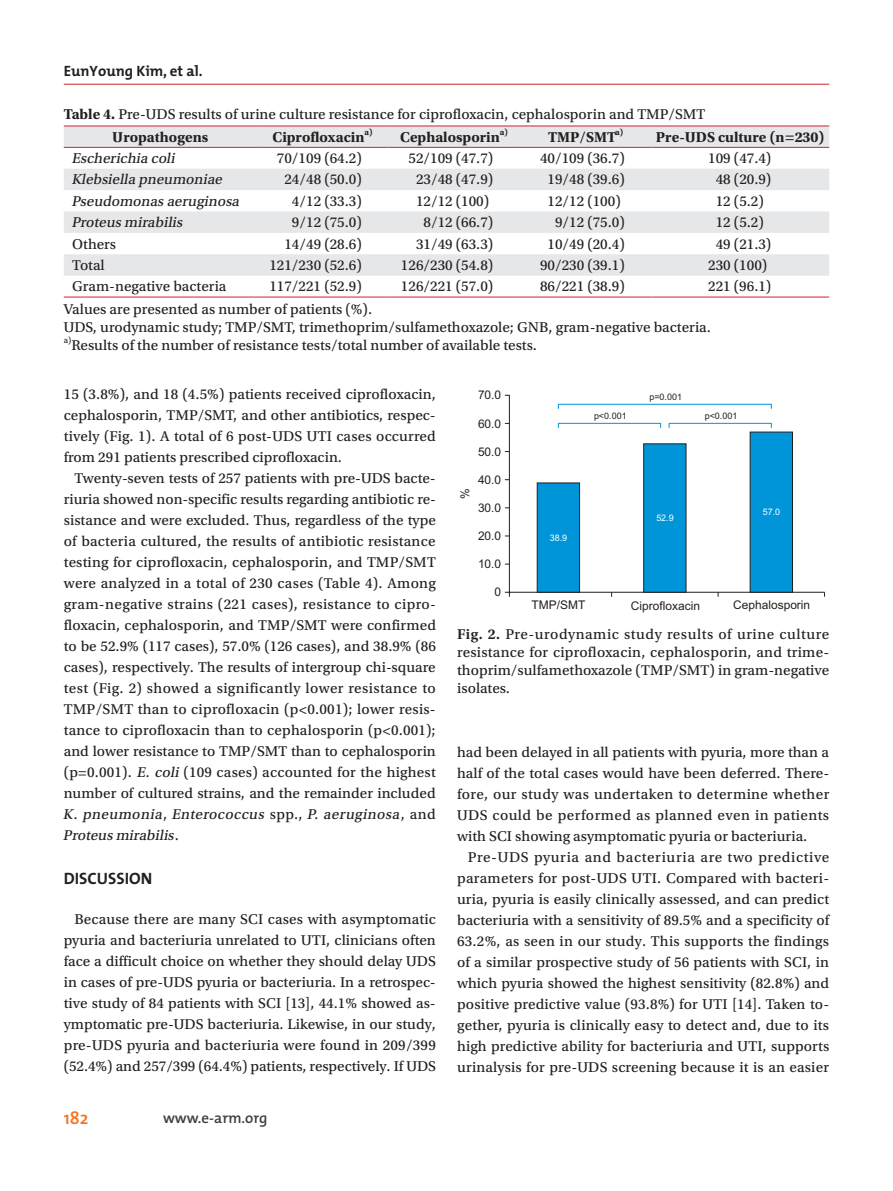
<style>
.page{position:relative;width:893px;height:1191px;background:#fff}
.page>*{position:absolute;margin:0;border:0;box-sizing:border-box;transform-origin:0 0}
.t1{font:600 18px "The Mix";color:#f47321}
.t2{font:700 16.5px "The Mix";color:#231f20}
.t3{font:15px/21px "Utopia Std Capt";color:#231f20;text-align:justify}
.t4{font:italic 15px "Utopia Std Capt";color:#231f20}
.t5{font:700 15px "Utopia Std";color:#231f20}
.t6{font:700 15px "The Mix";color:#231f20}
.t7{font:600 15px "The Mix";color:#3e3e3f}
.t8{font:12px "Arial";color:#231f20}
.t9{font:9px "Arial";color:#231f20}
.t10{font:9px "Arial";color:#fff}
.t11{font:700 8.7px "Utopia Std";color:#231f20}
.t12{font:8.7px "Utopia Std Capt";color:#231f20}
.s1{font-family:"Utopia Std";font-weight:700}
.s2{font-style:italic}
.s3{font-family:"Utopia Std";font-weight:600}
</style>
<div class="page">
<hr style="left:64px;top:84px;width:765px;height:1px;background:#d1232a">
<svg style="left:64px;top:127px;width:765px;height:149px;fill:#e6e7e9"></svg>
<hr style="left:64px;top:126px;width:193px;height:1px;background:#d1232a">
<hr style="left:257px;top:126px;width:131px;height:1px;background:#d1232a">
<hr style="left:388px;top:126px;width:132px;height:1px;background:#d1232a">
<hr style="left:520px;top:126px;width:131px;height:1px;background:#d1232a">
<hr style="left:651px;top:126px;width:178px;height:1px;background:#d1232a">
<hr style="left:64px;top:147px;width:193px;height:1px;background:#d1232a">
<hr style="left:257px;top:147px;width:131px;height:1px;background:#d1232a">
<hr style="left:388px;top:147px;width:132px;height:1px;background:#d1232a">
<hr style="left:520px;top:147px;width:131px;height:1px;background:#d1232a">
<hr style="left:651px;top:147px;width:178px;height:1px;background:#d1232a">
<hr style="left:64px;top:297px;width:193px;height:1px;background:#d1232a">
<hr style="left:257px;top:297px;width:131px;height:1px;background:#d1232a">
<hr style="left:388px;top:297px;width:132px;height:1px;background:#d1232a">
<hr style="left:520px;top:297px;width:131px;height:1px;background:#d1232a">
<hr style="left:651px;top:297px;width:178px;height:1px;background:#d1232a">
<svg style="left:504px;top:394px;width:321px;height:199px"></svg>
<div style="left:537px;top:482px;width:43px;height:110px;background:#0095d9;border:1px solid #231f20"></div>
<div style="left:643px;top:443px;width:43px;height:149px;background:#0095d9;border:1px solid #231f20"></div>
<div style="left:750px;top:431px;width:43px;height:161px;background:#0095d9;border:1px solid #231f20"></div>
<hr style="left:558px;top:423px;width:103px;height:1px;background:#0095d9">
<hr style="left:669px;top:423px;width:102px;height:1px;background:#0095d9">
<hr style="left:558px;top:404px;width:213px;height:1px;background:#0095d9">
<p class="t6" style="left:64px;top:59px;width:140px">EunYoung Kim, et al.</p>
<p class="t3" style="left:64px;top:104px;width:643px"><span class="s1">Table 4.</span> Pre-UDS results of urine culture resistance for ciprofloxacin, cephalosporin and TMP/SMT</p>
<p class="t5" style="left:112px;top:128px;width:98px">Uropathogens</p>
<p class="t5" style="left:272px;top:128px;width:94px">Ciprofloxacin</p>
<p class="t11" style="left:365px;top:127px;width:10px">a)</p>
<p class="t5" style="left:400px;top:128px;width:101px">Cephalosporin</p>
<p class="t11" style="left:500px;top:127px;width:10px">a)</p>
<p class="t5" style="left:548px;top:128px;width:70px">TMP/SMT</p>
<p class="t11" style="left:615px;top:127px;width:10px">a)</p>
<p class="t5" style="left:656px;top:128px;width:170px">Pre-UDS culture (n=230)</p>
<p class="t4" style="left:71px;top:150px;width:108px">Escherichia coli</p>
<p class="t3" style="left:277px;top:148px;width:86px">70/109 (64.2)</p>
<p class="t3" style="left:408px;top:148px;width:86px">52/109 (47.7)</p>
<p class="t3" style="left:540px;top:148px;width:86px">40/109 (36.7)</p>
<p class="t3" style="left:708px;top:148px;width:65px">109 (47.4)</p>
<p class="t4" style="left:71px;top:171px;width:155px">Klebsiella pneumoniae</p>
<p class="t3" style="left:284px;top:169px;width:79px">24/48 (50.0)</p>
<p class="t3" style="left:416px;top:169px;width:79px">23/48 (47.9)</p>
<p class="t3" style="left:548px;top:169px;width:79px">19/48 (39.6)</p>
<p class="t3" style="left:716px;top:169px;width:57px">48 (20.9)</p>
<p class="t4" style="left:71px;top:193px;width:172px">Pseudomonas aeruginosa</p>
<p class="t3" style="left:292px;top:191px;width:71px">4/12 (33.3)</p>
<p class="t3" style="left:416px;top:191px;width:75px">12/12 (100)</p>
<p class="t3" style="left:548px;top:191px;width:75px">12/12 (100)</p>
<p class="t3" style="left:716px;top:191px;width:50px">12 (5.2)</p>
<p class="t4" style="left:71px;top:214px;width:115px">Proteus mirabilis</p>
<p class="t3" style="left:292px;top:212px;width:71px">9/12 (75.0)</p>
<p class="t3" style="left:423px;top:212px;width:71px">8/12 (66.7)</p>
<p class="t3" style="left:555px;top:212px;width:71px">9/12 (75.0)</p>
<p class="t3" style="left:716px;top:212px;width:50px">12 (5.2)</p>
<p class="t3" style="left:72px;top:233px;width:45px">Others</p>
<p class="t3" style="left:284px;top:233px;width:79px">14/49 (28.6)</p>
<p class="t3" style="left:416px;top:233px;width:79px">31/49 (63.3)</p>
<p class="t3" style="left:548px;top:233px;width:79px">10/49 (20.4)</p>
<p class="t3" style="left:716px;top:233px;width:57px">49 (21.3)</p>
<p class="t3" style="left:72px;top:255px;width:34px">Total</p>
<p class="t3" style="left:269px;top:255px;width:94px">121/230 (52.6)</p>
<p class="t3" style="left:401px;top:255px;width:94px">126/230 (54.8)</p>
<p class="t3" style="left:540px;top:255px;width:86px">90/230 (39.1)</p>
<p class="t3" style="left:708px;top:255px;width:60px">230 (100)</p>
<p class="t3" style="left:72px;top:276px;width:156px">Gram-negative bacteria</p>
<p class="t3" style="left:269px;top:276px;width:94px">117/221 (52.9)</p>
<p class="t3" style="left:401px;top:276px;width:94px">126/221 (57.0)</p>
<p class="t3" style="left:540px;top:276px;width:86px">86/221 (38.9)</p>
<p class="t3" style="left:708px;top:276px;width:65px">221 (96.1)</p>
<p class="t3" style="left:64px;top:300px;width:648px;line-height:18px">Values are presented as number of patients (%).<br>UDS, urodynamic study; TMP/SMT, trimethoprim/sulfamethoxazole; GNB, gram-negative bacteria.</p>
<p class="t12" style="left:64px;top:335px;width:9px">a)</p>
<p class="t3" style="left:71px;top:335px;width:467px">Results of the number of resistance tests/total number of available tests.</p>
<p class="t3" style="left:64px;top:384px;width:374px">15 (3.8%), and 18 (4.5%) patients received ciprofloxacin, cephalosporin, TMP/SMT, and other antibiotics, respec&shy;tively (Fig. 1). A total of 6 post-UDS UTI cases occurred from 291 patients prescribed ciprofloxacin.</p>
<p class="t3" style="left:63px;top:468px;width:375px;text-indent:12px">Twenty-seven tests of 257 patients with pre-UDS bacte&shy;riuria showed non-specific results regarding antibiotic re&shy;sistance and were excluded. Thus, regardless of the type of bacteria cultured, the results of antibiotic resistance testing for ciprofloxacin, cephalosporin, and TMP/SMT were analyzed in a total of 230 cases (Table 4). Among gram-negative strains (221 cases), resistance to cipro&shy;floxacin, cephalosporin, and TMP/SMT were confirmed to be 52.9% (117 cases), 57.0% (126 cases), and 38.9% (86 cases), respectively. The results of intergroup chi-square test (Fig. 2) showed a significantly lower resistance to TMP/SMT than to ciprofloxacin (p&lt;0.001); lower resis&shy;tance to ciprofloxacin than to cephalosporin (p&lt;0.001); and lower resistance to TMP/SMT than to cephalosporin (p=0.001). <span class="s2">E. coli</span> (109 cases) accounted for the highest number of cultured strains, and the remainder included <span class="s2">K. pneumonia</span>, <span class="s2">Enterococcus</span> s p p . , <span class="s2">P. aeruginosa</span>, a n d <span class="s2">Proteus mirabilis</span>.</p>
<p class="t2" style="left:64px;top:864px;width:90px">DISCUSSION</p>
<p class="t3" style="left:64px;top:909px;width:374px;text-indent:11px">Because there are many SCI cases with asymptomatic pyuria and bacteriuria unrelated to UTI, clinicians often face a difficult choice on whether they should delay UDS in cases of pre-UDS pyuria or bacteriuria. In a retrospec&shy;tive study of 84 patients with SCI [13], 44.1% showed as&shy;ymptomatic pre-UDS bacteriuria. Likewise, in our study, pre-UDS pyuria and bacteriuria were found in 209/399 (52.4%) and 257/399 (64.4%) patients, respectively. If UDS</p>
<p class="t1" style="left:64px;top:1102px;width:26px">182</p>
<p class="t7" style="left:163px;top:1105px;width:106px">www.e-arm.org</p>
<p class="t8" style="left:460px;top:499px;width:12px;rotate:-90deg">%</p>
<p class="t8" style="left:478px;top:391px;width:25px">70.0</p>
<p class="t8" style="left:478px;top:419px;width:25px">60.0</p>
<p class="t8" style="left:478px;top:447px;width:25px">50.0</p>
<p class="t8" style="left:478px;top:475px;width:25px">40.0</p>
<p class="t8" style="left:478px;top:503px;width:25px">30.0</p>
<p class="t8" style="left:478px;top:531px;width:25px">20.0</p>
<p class="t8" style="left:478px;top:559px;width:25px">10.0</p>
<p class="t8" style="left:495px;top:588px;width:8px">0</p>
<p class="t9" style="left:649px;top:394px;width:34px">p=0.001</p>
<p class="t9" style="left:594px;top:413px;width:34px">p&lt;0.001</p>
<p class="t9" style="left:705px;top:413px;width:34px">p&lt;0.001</p>
<p class="t10" style="left:550px;top:534px;width:19px">38.9</p>
<p class="t10" style="left:656px;top:514px;width:19px">52.9</p>
<p class="t10" style="left:763px;top:509px;width:19px">57.0</p>
<p class="t8" style="left:532px;top:600px;width:55px">TMP/SMT</p>
<p class="t8" style="left:631px;top:601px;width:71px">Ciprofloxacin</p>
<p class="t8" style="left:733px;top:600px;width:79px">Cephalosporin</p>
<p class="t3" style="left:457px;top:625px;width:374px;line-height:18px"><span class="s3">Fig. 2.</span> Pre-urodynamic study results of urine culture resistance for ciprofloxacin, cephalosporin, and trime&shy;thoprim/sulfamethoxazole (TMP/SMT) in gram-negative isolates.</p>
<p class="t3" style="left:457px;top:742px;width:374px">had been delayed in all patients with pyuria, more than a half of the total cases would have been deferred. There&shy;fore, our study was undertaken to determine whether UDS could be performed as planned even in patients with SCI showing asymptomatic pyuria or bacteriuria.</p>
<p class="t3" style="left:457px;top:847px;width:374px;text-indent:11px">Pre-UDS pyuria and bacteriuria are two predictive parameters for post-UDS UTI. Compared with bacteri&shy;uria, pyuria is easily clinically assessed, and can predict bacteriuria with a sensitivity of 89.5% and a specificity of 63.2%, as seen in our study. This supports the findings of a similar prospective study of 56 patients with SCI, in which pyuria showed the highest sensitivity (82.8%) and positive predictive value (93.8%) for UTI [14]. Taken to&shy;gether, pyuria is clinically easy to detect and, due to its high predictive ability for bacteriuria and UTI, supports urinalysis for pre-UDS screening because it is an easier</p>
</div>
